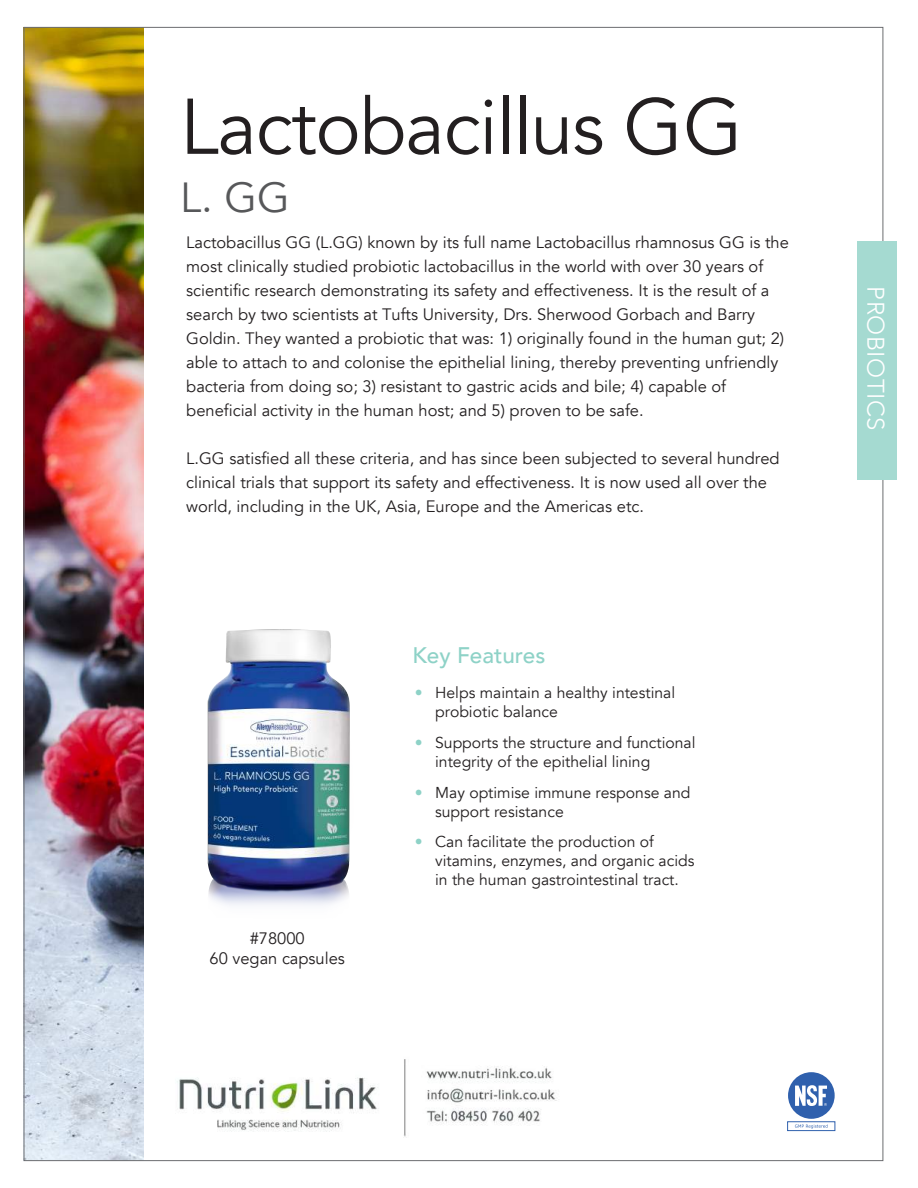
<style>
.page{position:relative;width:918px;height:1188px;background:#fff}
.page>*{position:absolute;margin:0;border:0;box-sizing:border-box;transform-origin:0 0}
.t1{font:78px "Avenir";letter-spacing:-.015em;color:#231f20}
.t2{font:42px "Avenir";color:#57585a}
.t3{font:300 24px "Avenir";letter-spacing:.02em;color:#fff}
.t4{font:500 22.5px "Avenir";color:#8ed2c7}
.t5{font:16.5px/24px "Avenir";color:#231f20}
.t6{font:15.75px/18.9px "Avenir";color:#231f20}
.s1{color:#8ed2c7}
</style>
<div class="page">
<div style="left:788px;top:1072px;width:47px;height:47px;background:#2f60ad;border-radius:50%"></div>
<div style="left:787px;top:1121px;width:48px;height:10px;border:1px solid #3061ad"></div>
<svg style="left:795px;top:1085px;width:32px;height:21px"></svg>
<svg style="left:795px;top:1124px;width:33px;height:5px"></svg>
<img style="left:26px;top:29px;width:118px;height:1130px">
<img style="left:207px;top:629px;width:143px;height:276px">
<div style="left:857px;top:241px;width:40px;height:239px;background:#a5dad1"></div>
<img style="left:177px;top:1059px;width:380px;height:78px">
<h1 class="t1" style="left:180px;top:80px;width:564px">Lactobacillus GG</h1>
<h2 class="t2" style="left:180px;top:172px;width:111px">L. GG</h2>
<p class="t5" style="left:186px;top:230px;width:604px">Lactobacillus GG (L.GG) known by its full name Lactobacillus rhamnosus GG is the most clinically studied probiotic lactobacillus in the world with over 30 years of scientific research demonstrating its safety and effectiveness. It is the result of a search by two scientists at Tufts University, Drs. Sherwood Gorbach and Barry Goldin. They wanted a probiotic that was: 1) originally found in the human gut; 2) able to attach to and colonise the epithelial lining, thereby preventing unfriendly bacteria from doing so; 3) resistant to gastric acids and bile; 4) capable of beneficial activity in the human host; and 5) proven to be safe.</p>
<p class="t5" style="left:186px;top:446px;width:595px">L.GG satisfied all these criteria, and has since been subjected to several hundred clinical trials that support its safety and effectiveness. It is now used all over the world, including in the UK, Asia, Europe and the Americas etc.</p>
<h3 class="t4" style="left:412px;top:635px;width:134px">Key Features</h3>
<p class="t5" style="left:210px;top:929px;width:137px;line-height:19.8px;text-align:center">#78000<br>60 vegan capsules</p>
<p class="t6" style="left:435px;top:683px;width:241px;text-indent:-20px"><span class="s1">•</span> Helps maintain a healthy intestinal probiotic balance</p>
<p class="t6" style="left:435px;top:733px;width:262px;text-indent:-20px"><span class="s1">•</span> Supports the structure and functional integrity of the epithelial lining</p>
<p class="t6" style="left:435px;top:783px;width:257px;text-indent:-20px"><span class="s1">•</span> May optimise immune response and support resistance</p>
<p class="t6" style="left:435px;top:833px;width:261px;text-indent:-20px"><span class="s1">•</span> Can facilitate the production of vitamins, enzymes, and organic acids in the human gastrointestinal tract.</p>
<h3 class="t3" style="left:890px;top:286px;width:145px;rotate:90deg">PROBIOTICS</h3>
</div>
